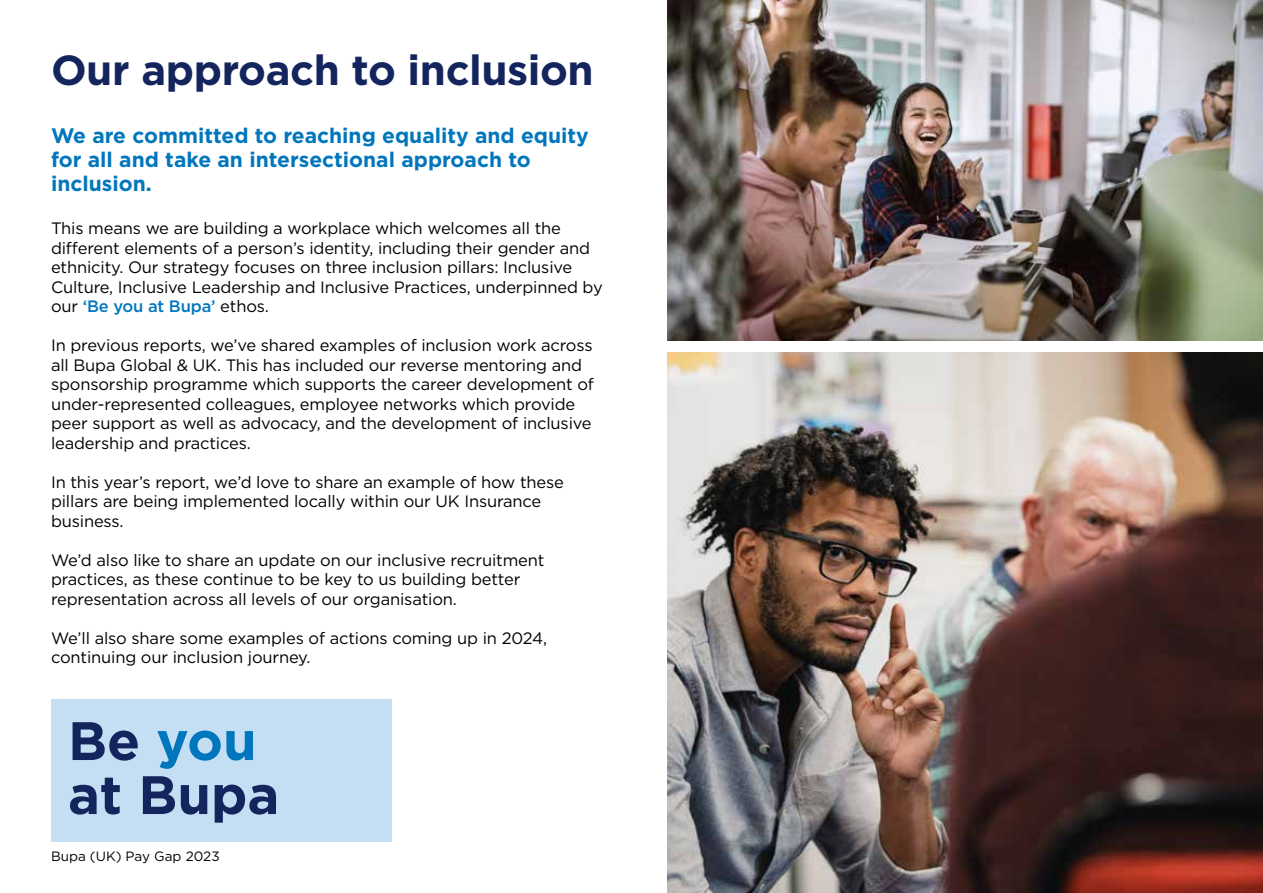
<style>
.page{position:relative;width:1263px;height:893px;background:#fff}
.page>*{position:absolute;margin:0;border:0;box-sizing:border-box;transform-origin:0 0}
.t1{font:700 54px/54px "Gotham";color:#14255e}
.t2{font:700 42px "Gotham";letter-spacing:-.01em;color:#14255e}
.t3{font:700 21px/24px "Gotham";color:#0076bd}
.t4{font:16.5px/19.5px "Gotham";letter-spacing:-.01em;color:#000}
.t5{font:13.5px "Gotham";color:#000}
.s1{font-weight:500;color:#0076bd}
.s2{color:#0076bd}
</style>
<div class="page">
<div style="left:51px;top:700px;width:340px;height:142px;background:#c4def4"></div>
<img style="left:668px;top:0;width:595px;height:340px">
<img style="left:668px;top:353px;width:595px;height:540px">
<h1 class="t2" style="left:51px;top:42px;width:544px">Our approach to inclusion</h1>
<p class="t3" style="left:51px;top:123px;width:539px">We are committed to reaching equality and equity for all and take an intersectional approach to inclusion.</p>
<p class="t4" style="left:51px;top:218px;width:553px">This means we are building a workplace which welcomes all the diferent elements of a person’s identity, including their gender and ethnicity. Our strategy focuses on three inclusion pillars: Inclusive Culture, Inclusive Leadership and Inclusive Practices, underpinned by our <span class="s1">‘Be you at Bupa’</span> ethos.</p>
<p class="t4" style="left:51px;top:335px;width:544px">In previous reports, we’ve shared examples of inclusion work across all Bupa Global &amp; UK. This has included our reverse mentoring and sponsorship programme which supports the career development of under-represented colleagues, employee networks which provide peer support as well as advocacy, and the development of inclusive leadership and practices.</p>
<p class="t4" style="left:51px;top:472px;width:514px">In this year’s report, we’d love to share an example of how these pillars are being implemented locally within our UK Insurance business.</p>
<p class="t4" style="left:51px;top:550px;width:495px">We’d also like to share an update on our inclusive recruitment practices, as these continue to be key to us building better representation across all levels of our organisation.</p>
<p class="t4" style="left:51px;top:628px;width:498px">We’ll also share some examples of actions coming up in 2024, continuing our inclusion journey.</p>
<h1 class="t1" style="left:68px;top:714px;width:213px">Be <span class="s2">you </span>at Bupa</h1>
<p class="t5" style="left:51px;top:848px;width:170px">Bupa (UK) Pay Gap 2023</p>
</div>
